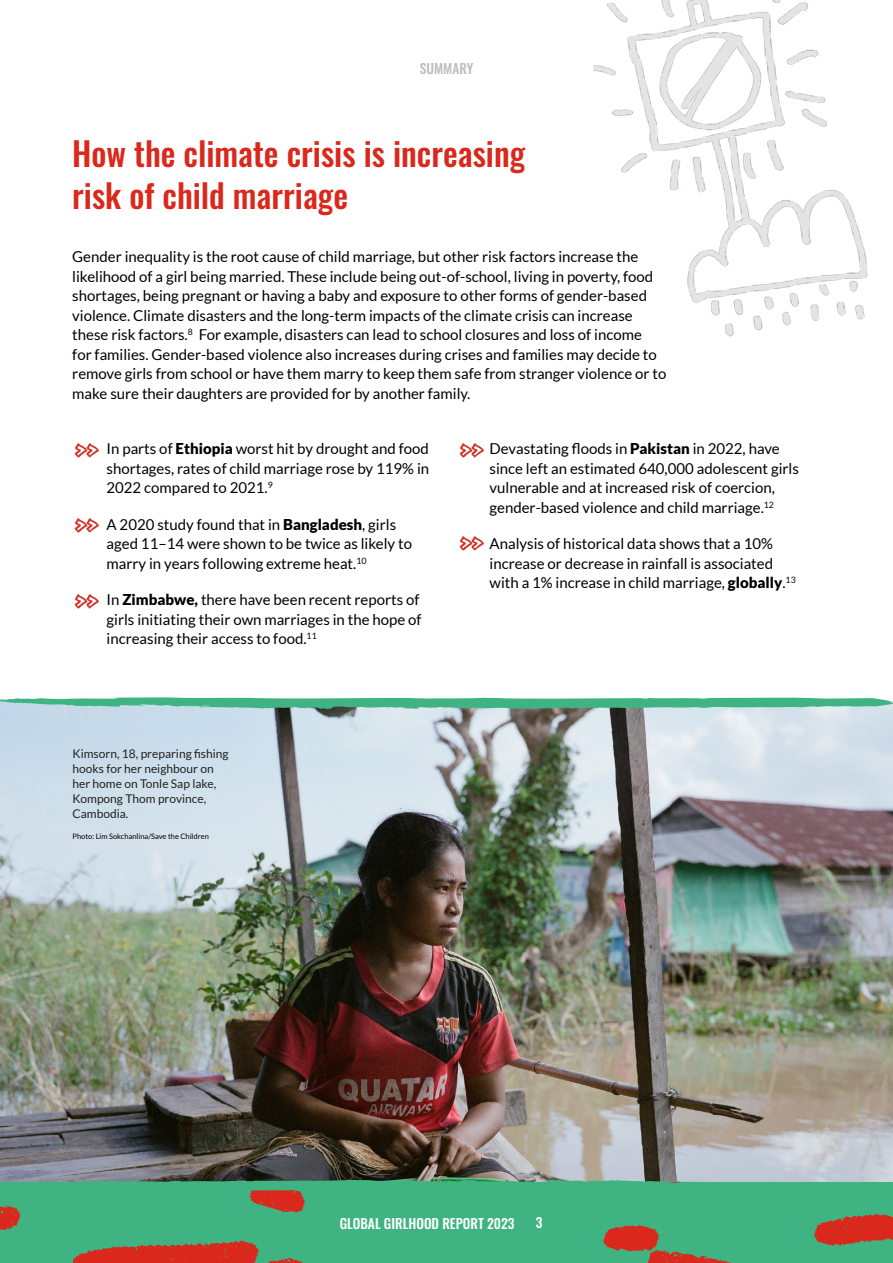
<style>
.page{position:relative;width:893px;height:1263px;background:#fff}
.page>*{position:absolute;margin:0;border:0;box-sizing:border-box;transform-origin:0 0}
.t1{font:33px/42px "Oswald";color:#da291c}
.t2{font:15px/19.5px "Lato";color:#000}
.t3{font:13.5px "Oswald";color:#fff}
.t4{font:13.5px "Oswald";color:#bdbdbc}
.t5{font:12px/15px "Lato";color:#222221}
.t6{font:7.5px "Lato";color:#000}
.s1{font-weight:900}
</style>
<div class="page">
<img style="left:0;top:709px;width:893px;height:470px">
<img style="left:0;top:1191px;width:893px;height:72px">
<svg style="left:0;top:1179px;width:893px;height:12px;background:#4cab83"></svg>
<img style="left:593px;top:0;width:275px;height:337px">
<svg style="left:0;top:697px;width:893px;height:12px;background:#6ac09e"></svg>
<img style="left:74px;top:443px;width:25px;height:15px">
<img style="left:459px;top:443px;width:25px;height:15px">
<img style="left:459px;top:536px;width:25px;height:15px">
<img style="left:74px;top:518px;width:25px;height:15px">
<img style="left:74px;top:594px;width:25px;height:15px">
<p class="t4" style="left:420px;top:57px;width:55px">SUMMARY</p>
<h1 class="t1" style="left:72px;top:129px;width:454px">How the climate crisis is increasing risk of child marriage</h1>
<p class="t2" style="left:72px;top:247px;width:595px">Gender inequality is the root cause of child marriage, but other risk factors increase the likelihood of a girl being married. These include being out-of-school, living in poverty, food shortages, being pregnant or having a baby and exposure to other forms of gender-based violence. Climate disasters and the long-term impacts of the climate crisis can increase these risk factors.<sup>8</sup> For example, disasters can lead to school closures and loss of income<br>for families. Gender-based violence also increases during crises and families may decide to remove girls from school or have them marry to keep them safe from stranger violence or to make sure their daughters are provided for by another family.</p>
<p class="t2" style="left:107px;top:439px;width:324px;text-align:justify">In parts of <span class="s1">Ethiopia</span> worst hit by drought and food shortages, rates of child marriage rose by 119% in 2022 compared to 2021.<sup>9</sup></p>
<p class="t2" style="left:107px;top:515px;width:307px">A 2020 study found that in <span class="s1">Bangladesh</span>, girls aged 11–14 were shown to be twice as likely to marry in years following extreme heat.<sup>10</sup></p>
<p class="t2" style="left:107px;top:590px;width:317px">In <span class="s1">Zimbabwe,</span> there have been recent reports of girls initiating their own marriages in the hope of increasing their access to food.<sup>11</sup></p>
<p class="t5" style="left:73px;top:746px;width:158px">Kimsorn, 18, preparing fishing hooks for her neighbour on her home on Tonle Sap lake,<br>Kompong Thom province,<br>Cambodia.</p>
<p class="t6" style="left:73px;top:832px;width:138px">Photo: Lim Sokchanlina/Save the Children</p>
<p class="t2" style="left:489px;top:439px;width:311px">Devastating floods in <span class="s1">Pakistan</span> in 2022, have since left an estimated 640,000 adolescent girls vulnerable and at increased risk of coercion, gender-based violence and child marriage.<sup>12</sup></p>
<p class="t2" style="left:489px;top:534px;width:308px">Analysis of historical data shows that a 10% increase or decrease in rainfall is associated with a 1% increase in child marriage, <span class="s1">globally</span>.<sup>13</sup></p>
<p class="t3" style="left:340px;top:1211px;width:176px">GLOBAL GIRLHOOD REPORT 2023</p>
<p class="t3" style="left:536px;top:1210px;width:8px">3</p>
</div>
